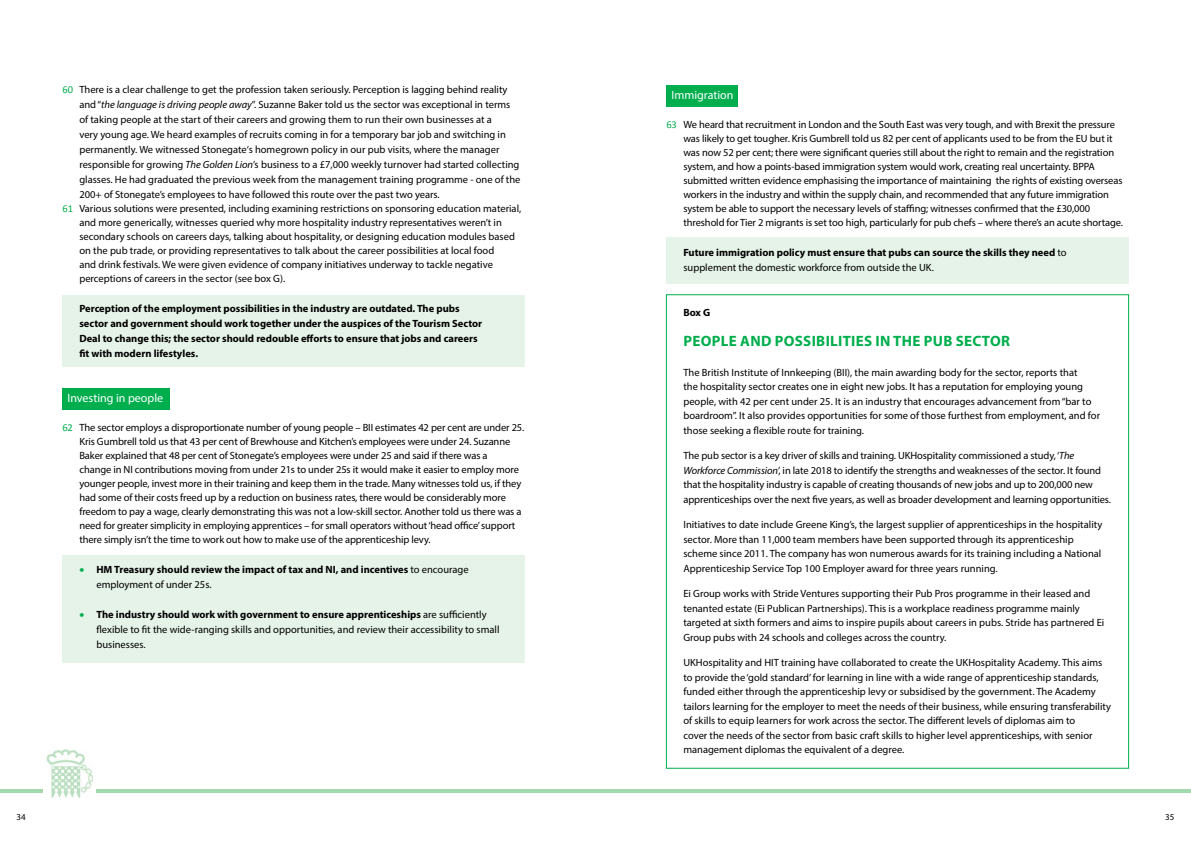
<style>
.page{position:relative;width:1191px;height:842px;background:#fff}
.page>*{position:absolute;margin:0;border:0;box-sizing:border-box;transform-origin:0 0}
.t1{font:700 15px "Myriad Pro";letter-spacing:.02em;color:#00ae4d}
.t2{font:12px "Myriad Pro";color:#fff}
.t3{font:10.5px/14px "Myriad Pro";color:#000}
.t4{font:700 10.5px/15px "Myriad Pro";color:#000}
.t5{font:9px "Myriad Pro";color:#000}
.s1{font-family:"Calibri";color:#00ae4d}
.s2{font-style:italic}
.s3{color:#00ae4d}
.s4{font-weight:400}
.s5{font-weight:700}
</style>
<div class="page">
<hr style="left:0;top:789px;width:43px;height:3px;background:#7cc68a">
<hr style="left:96px;top:789px;width:1095px;height:3px;background:#7cc68a">
<img style="left:46px;top:750px;width:47px;height:48px">
<div style="left:62px;top:555px;width:462px;height:108px;background:#e5f3e8"></div>
<div style="left:666px;top:237px;width:462px;height:46px;background:#e5f3e8"></div>
<div style="left:62px;top:295px;width:462px;height:72px;background:#e5f3e8"></div>
<div style="left:62px;top:388px;width:108px;height:22px;background:#00ae4d"></div>
<div style="left:666px;top:85px;width:72px;height:22px;background:#00ae4d"></div>
<p class="t3" style="left:79px;top:82px;width:442px;line-height:15px;text-indent:-17px"><span class="s1">60</span> There is a clear challenge to get the profession taken seriously. Perception is lagging behind reality and “<span class="s2">the language is driving people away</span>”. Suzanne Baker told us the sector was exceptional in terms of taking people at the start of their careers and growing them to run their own businesses at a<br>very young age. We heard examples of recruits coming in for a temporary bar job and switching in permanently. We witnessed Stonegate‘s homegrown policy in our pub visits, where the manager responsible for growing <span class="s2">The Golden Lion</span>’s business to a £7,000 weekly turnover had started collecting glasses. He had graduated the previous week from the management training programme - one of the 200+ of Stonegate’s employees to have followed this route over the past two years.</p>
<p class="t3" style="left:79px;top:201px;width:443px;text-indent:-17px"><span class="s1">61</span> Various solutions were presented, including examining restrictions on sponsoring education material, and more generically, witnesses queried why more hospitality industry representatives weren’t in secondary schools on careers days, talking about hospitality, or designing education modules based on the pub trade, or providing representatives to talk about the career possibilities at local food<br>and drink festivals. We were given evidence of company initiatives underway to tackle negative perceptions of careers in the sector (see box G).</p>
<p class="t4" style="left:79px;top:301px;width:404px">Perception of the employment possibilities in the industry are outdated. The pubs sector and government should work together under the auspices of the Tourism Sector Deal to change this; the sector should redouble efforts to ensure that jobs and careers fit with modern lifestyles.</p>
<p class="t2" style="left:67px;top:390px;width:97px">Investing in people</p>
<p class="t3" style="left:79px;top:420px;width:446px;text-indent:-17px"><span class="s1">62</span> The sector employs a disproportionate number of young people – BII estimates 42 per cent are under 25.<br>Kris Gumbrell told us that 43 per cent of Brewhouse and Kitchen’s employees were under 24. Suzanne Baker explained that 48 per cent of Stonegate’s employees were under 25 and said if there was a<br>change in NI contributions moving from under 21s to under 25s it would make it easier to employ more younger people, invest more in their training and keep them in the trade. Many witnesses told us, if they had some of their costs freed up by a reduction on business rates, there would be considerably more freedom to pay a wage, clearly demonstrating this was not a low-skill sector. Another told us there was a need for greater simplicity in employing apprentices – for small operators without ‘head office’ support there simply isn’t the time to work out how to make use of the apprenticeship levy.</p>
<p class="t4" style="left:96px;top:562px;width:374px;text-indent:-17px"><span class="s3">∑</span> HM Treasury should review the impact of tax and NI, and incentives <span class="s4">to encourage employment of under 25s.</span></p>
<p class="t3" style="left:96px;top:607px;width:404px;line-height:15px;text-indent:-17px"><span class="s3">∑</span> <span class="s5">The industry should work with government to ensure apprenticeships</span> are sufficiently flexible to fit the wide-ranging skills and opportunities, and review their accessibility to small businesses.</p>
<p class="t2" style="left:671px;top:88px;width:64px">Immigration</p>
<p class="t3" style="left:683px;top:118px;width:441px;text-indent:-17px"><span class="s1">63</span> We heard that recruitment in London and the South East was very tough, and with Brexit the pressure was likely to get tougher. Kris Gumbrell told us 82 per cent of applicants used to be from the EU but it was now 52 per cent; there were significant queries still about the right to remain and the registration system, and how a points-based immigration system would work, creating real uncertainty. BPPA submitted written evidence emphasising the importance of maintaining the rights of existing overseas workers in the industry and within the supply chain, and recommended that any future immigration system be able to support the necessary levels of staffing; witnesses confirmed that the £30,000 threshold for Tier 2 migrants is set too high, particularly for pub chefs – where there’s an acute shortage.</p>
<p class="t4" style="left:683px;top:245px;width:385px">Future immigration policy must ensure that pubs can source the skills they need <span class="s4">to supplement the domestic workforce from outside the UK.</span></p>
<p class="t4" style="left:683px;top:305px;width:28px">Box G</p>
<h1 class="t1" style="left:683px;top:331px;width:328px">PEOPLE AND POSSIBILITIES IN THE PUB SECTOR</h1>
<p class="t3" style="left:683px;top:365px;width:418px;line-height:14.5px">The British Institute of Innkeeping (BII), the main awarding body for the sector, reports that<br>the hospitality sector creates one in eight new jobs. It has a reputation for employing young people, with 42 per cent under 25. It is an industry that encourages advancement from “bar to boardroom”. It also provides opportunities for some of those furthest from employment, and for those seeking a flexible route for training.</p>
<p class="t3" style="left:683px;top:448px;width:429px;line-height:14.5px">The pub sector is a key driver of skills and training. UKHospitality commissioned a study, ‘<span class="s2">The Workforce Commission</span>’, in late 2018 to identify the strengths and weaknesses of the sector. It found that the hospitality industry is capable of creating thousands of new jobs and up to 200,000 new apprenticeships over the next five years, as well as broader development and learning opportunities.</p>
<p class="t3" style="left:683px;top:517px;width:420px;line-height:14.5px">Initiatives to date include Greene King’s, the largest supplier of apprenticeships in the hospitality sector. More than 11,000 team members have been supported through its apprenticeship scheme since 2011. The company has won numerous awards for its training including a National Apprenticeship Service Top 100 Employer award for three years running.</p>
<p class="t3" style="left:683px;top:586px;width:422px;line-height:14.5px">Ei Group works with Stride Ventures supporting their Pub Pros programme in their leased and tenanted estate (Ei Publican Partnerships). This is a workplace readiness programme mainly targeted at sixth formers and aims to inspire pupils about careers in pubs. Stride has partnered Ei Group pubs with 24 schools and colleges across the country.</p>
<p class="t3" style="left:683px;top:655px;width:429px;line-height:14.5px">UKHospitality and HIT training have collaborated to create the UKHospitality Academy. This aims to provide the ‘gold standard’ for learning in line with a wide range of apprenticeship standards, funded either through the apprenticeship levy or subsidised by the government. The Academy tailors learning for the employer to meet the needs of their business, while ensuring transferability of skills to equip learners for work across the sector. The different levels of diplomas aim to<br>cover the needs of the sector from basic craft skills to higher level apprenticeships, with senior management diplomas the equivalent of a degree.</p>
<p class="t5" style="left:17px;top:811px;width:11px">34</p>
<p class="t5" style="left:1165px;top:811px;width:11px">35</p>
</div>
